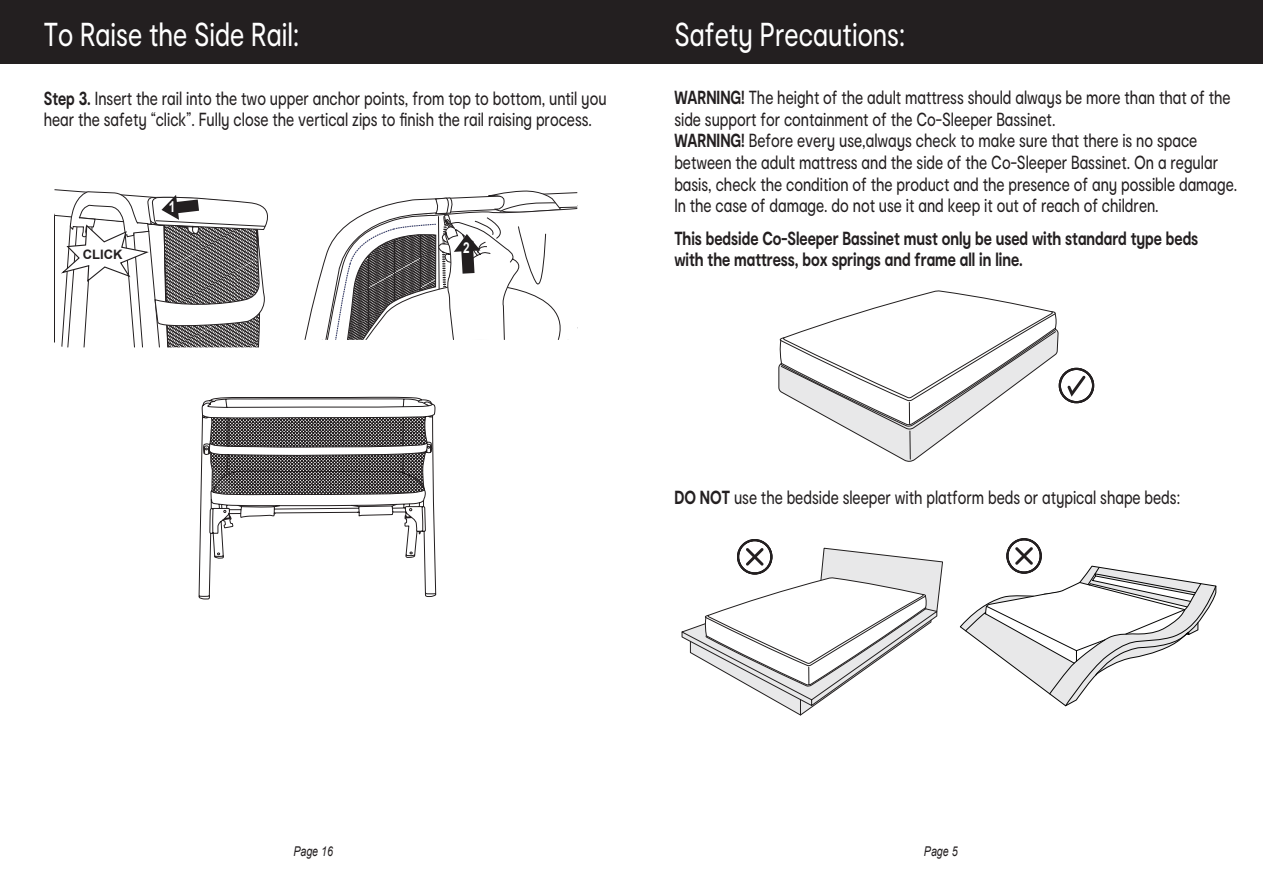
<style>
.page{position:relative;width:1263px;height:893px;background:#fff}
.page>*{position:absolute;margin:0;border:0;box-sizing:border-box;transform-origin:0 0}
.t1{font:31.5px "Anko Moderat";color:#fff;scale:.79 1}
.t2{font:18px/21.6px "Anko Moderat";color:#231f20;scale:.79 1}
.t3{font:700 18px/21.6px "Anko Moderat";color:#231f20;scale:.79 1}
.t4{font:700 15px "Arial";color:#fff;scale:.79 1}
.t5{font:italic 13.5px "Arial";color:#231f20;scale:.79 1}
.t6{font:700 13.05px "Arial";color:#231f20}
.s1{font-weight:700}
</style>
<div class="page">
<div style="left:0;top:0;width:1263px;height:64px;background:#231f20"></div>
<svg style="left:54px;top:189px;width:214px;height:158px"></svg>
<svg style="left:198px;top:397px;width:238px;height:203px"></svg>
<svg style="left:210px;top:417px;width:217px;height:78px;background:#696667"></svg>
<svg style="left:304px;top:190px;width:273px;height:150px"></svg>
<svg style="left:959px;top:538px;width:258px;height:169px"></svg>
<svg style="left:779px;top:291px;width:316px;height:170px"></svg>
<svg style="left:681px;top:539px;width:262px;height:177px"></svg>
<h1 class="t1" style="left:44px;top:14px;width:325px">To Raise the Side Rail:</h1>
<p class="t2" style="left:44px;top:88px;width:714px"><span class="s1">Step 3.</span> Insert the rail into the two upper anchor points, from top to bottom, until you hear the safety “click”. Fully close the vertical zips to finish the rail raising process.</p>
<p class="t6" style="left:83px;top:245px;width:41px">CLICK</p>
<p class="t4" style="left:169px;top:196px;width:10px">1</p>
<p class="t4" style="left:463px;top:237px;width:10px">2</p>
<h1 class="t1" style="left:674px;top:14px;width:294px">Safety Precautions:</h1>
<p class="t2" style="left:674px;top:87px;width:714px"><span class="s1">WARNING!</span> The height of the adult mattress should always be more than that of the side support for containment of the Co-Sleeper Bassinet.<br><span class="s1">WARNING!</span> Before every use,always check to make sure that there is no space between the adult mattress and the side of the Co-Sleeper Bassinet. On a regular basis, check the condition of the product and the presence of any possible damage.<br>In the case of damage. do not use it and keep it out of reach of children.</p>
<p class="t3" style="left:674px;top:228px;width:665px">This bedside Co-Sleeper Bassinet must only be used with standard type beds with the mattress, box springs and frame all in line.</p>
<p class="t2" style="left:674px;top:487px;width:642px"><span class="s1">DO NOT</span> use the bedside sleeper with platform beds or atypical shape beds:</p>
<p class="t5" style="left:293px;top:842px;width:52px">Page 16</p>
<p class="t5" style="left:924px;top:842px;width:44px">Page 5</p>
</div>
